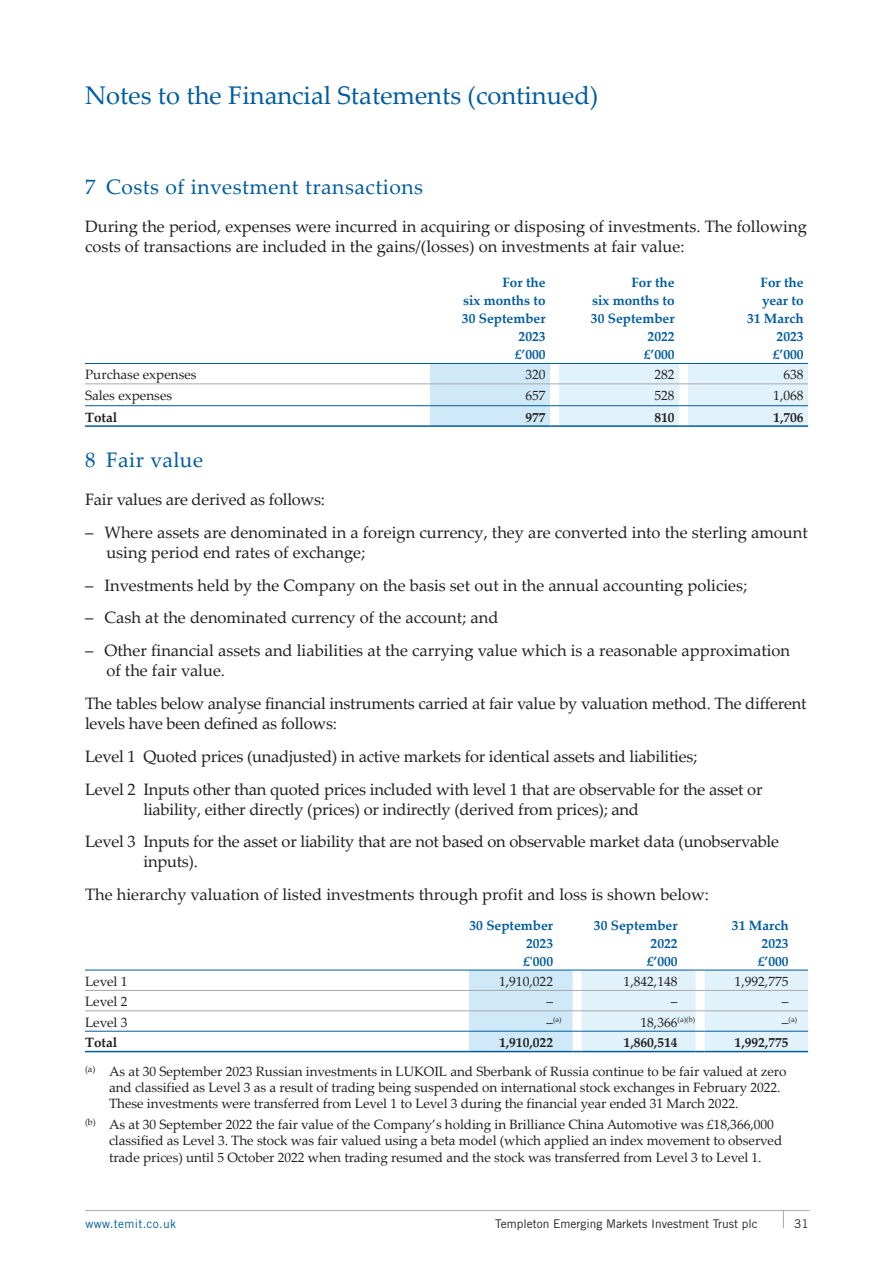
<style>
.page{position:relative;width:893px;height:1263px;background:#fff}
.page>*{position:absolute;margin:0;border:0;box-sizing:border-box;transform-origin:0 0}
.t1{font:25.5px "Palatino Linotype";color:#015ca0}
.t2{font:21px "Palatino Linotype";letter-spacing:.025em;color:#015ca0}
.t3{font:16.5px/19.8px "Palatino Linotype";color:#231f20}
.t4{font:13.5px/16.2px "Palatino Linotype";letter-spacing:-.005em;color:#231f20}
.t5{font:700 13.5px/18px "Palatino Linotype";color:#015ca0;text-align:right}
.t6{font:700 13.5px "Palatino Linotype";color:#231f20}
.t7{font:12px "Trade Gothic LT Std";color:#231f20}
.t8{font:12px "Trade Gothic LT Std";letter-spacing:.025em;color:#015ca0}
.t9{font:7.35px "Palatino Linotype";color:#231f20}
.s1{font-size:13.5px}
.s2{font-weight:700}
</style>
<div class="page">
<hr style="left:85px;top:383px;width:345px;height:1px;background:#a8a9ad">
<hr style="left:85px;top:425px;width:345px;height:2px;background:#015ca0">
<hr style="left:85px;top:405px;width:345px;height:1px;background:#015ca0">
<hr style="left:85px;top:363px;width:345px;height:1px;background:#015ca0">
<svg style="left:430px;top:363px;width:378px;height:64px;background:#d0e7f4"></svg>
<hr style="left:688px;top:363px;width:120px;height:1px;background:#015ca0">
<hr style="left:85px;top:1051px;width:384px;height:1px;background:#015ca0">
<hr style="left:85px;top:1031px;width:384px;height:1px;background:#015ca0">
<hr style="left:85px;top:970px;width:384px;height:1px;background:#015ca0">
<hr style="left:85px;top:990px;width:384px;height:1px;background:#a8a9ad">
<hr style="left:85px;top:1010px;width:384px;height:1px;background:#a8a9ad">
<svg style="left:469px;top:970px;width:339px;height:82px;background:#d4e9f5"></svg>
<hr style="left:705px;top:1010px;width:103px;height:1px;background:#a8a9ad">
<hr style="left:85px;top:1210px;width:725px;height:1px;background:#a8a9ad">
<svg style="left:783px;top:1211px;width:1px;height:17px"></svg>
<h1 class="t1" style="left:85px;top:77px;width:515px">Notes to the Financial Statements (continued)</h1>
<p class="t2" style="left:85px;top:172px;width:339px">7 Costs of investment transactions</p>
<p class="t3" style="left:85px;top:216px;width:723px">During the period, expenses were incurred in acquiring or disposing of investments. The following costs of transactions are included in the gains/(losses) on investments at fair value:</p>
<p class="t5" style="left:462px;top:273px;width:85px">For the<br>six months to<br>30 September<br>2023<br>£’000</p>
<p class="t5" style="left:591px;top:273px;width:85px">For the<br>six months to<br>30 September<br>2022<br>£’000</p>
<p class="t5" style="left:747px;top:273px;width:58px">For the year to<br>31 March<br>2023 £’000</p>
<p class="t4" style="left:85px;top:366px;width:113px">Purchase expenses</p>
<p class="t4" style="left:525px;top:366px;width:22px">320</p>
<p class="t4" style="left:654px;top:366px;width:22px">282</p>
<p class="t4" style="left:783px;top:366px;width:22px">638</p>
<p class="t4" style="left:85px;top:387px;width:89px">Sales expenses</p>
<p class="t4" style="left:525px;top:387px;width:22px">657</p>
<p class="t4" style="left:654px;top:387px;width:22px">528</p>
<p class="t4" style="left:773px;top:387px;width:32px">1,068</p>
<p class="t6" style="left:85px;top:407px;width:34px">Total</p>
<p class="t6" style="left:525px;top:407px;width:22px">977</p>
<p class="t6" style="left:654px;top:407px;width:22px">810</p>
<p class="t6" style="left:773px;top:407px;width:32px">1,706</p>
<p class="t2" style="left:85px;top:445px;width:120px">8 Fair value</p>
<p class="t3" style="left:85px;top:489px;width:241px">Fair values are derived as follows:</p>
<p class="t3" style="left:106px;top:522px;width:703px;text-indent:-21px">– Where assets are denominated in a foreign currency, they are converted into the sterling amount using period end rates of exchange;</p>
<p class="t3" style="left:85px;top:575px;width:664px">– Investments held by the Company on the basis set out in the annual accounting policies;</p>
<p class="t3" style="left:85px;top:607px;width:415px">– Cash at the denominated currency of the account; and</p>
<p class="t3" style="left:106px;top:640px;width:685px;text-indent:-21px">– Other financial assets and liabilities at the carrying value which is a reasonable approximation of the fair value.</p>
<p class="t3" style="left:85px;top:693px;width:723px">The tables below analyse financial instruments carried at fair value by valuation method. The different levels have been defined as follows:</p>
<p class="t3" style="left:85px;top:740px;width:679px;line-height:32.5px">Level 1 Quoted prices (unadjusted) in active markets for identical assets and liabilities;<br>Level 2 Inputs other than quoted prices included with level 1 that are observable for the asset or</p>
<p class="t3" style="left:85px;top:792px;width:695px;line-height:32.5px;text-indent:58px">liability, either directly (prices) or indirectly (derived from prices); and<br>Level 3 Inputs for the asset or liability that are not based on observable market data (unobservable</p>
<p class="t3" style="left:85px;top:844px;width:625px;line-height:33.3px;text-indent:58px">inputs).<br>The hierarchy valuation of listed investments through profit and loss is shown below:</p>
<p class="t5" style="left:523px;top:915px;width:32px;text-align:justify;text-indent:-54px">30 September 2023 £'000</p>
<p class="t5" style="left:647px;top:915px;width:32px;text-align:justify;text-indent:-53px">30 September 2022 £’000</p>
<p class="t5" style="left:758px;top:915px;width:32px;text-align:justify;text-indent:-26px">31 March 2023 £’000</p>
<p class="t4" style="left:85px;top:973px;width:44px">Level 1</p>
<p class="t4" style="left:499px;top:973px;width:55px">1,910,022</p>
<p class="t4" style="left:624px;top:973px;width:55px">1,842,148</p>
<p class="t4" style="left:735px;top:973px;width:55px">1,992,775</p>
<p class="t4" style="left:85px;top:993px;width:44px">Level 2</p>
<p class="t4" style="left:546px;top:993px;width:8px">–</p>
<p class="t4" style="left:671px;top:993px;width:8px">–</p>
<p class="t4" style="left:782px;top:993px;width:8px">–</p>
<p class="t4" style="left:85px;top:1013px;width:44px">Level 3</p>
<p class="t9" style="left:546px;top:1014px;width:17px"><span class="s1">–</span>(a)</p>
<p class="t4" style="left:640px;top:1013px;width:56px">18,366<sup>(a)(b)</sup></p>
<p class="t9" style="left:782px;top:1014px;width:17px"><span class="s1">–</span>(a)</p>
<p class="t6" style="left:85px;top:1033px;width:34px">Total</p>
<p class="t6" style="left:499px;top:1033px;width:55px">1,910,022</p>
<p class="t6" style="left:624px;top:1033px;width:55px">1,860,514</p>
<p class="t4" style="left:85px;top:1027px;width:705px;line-height:29px;text-align:right"><span class="s2">1,992,775<br></span><sup>(a)</sup> As at 30 September 2023 Russian investments in LUKOIL and Sberbank of Russia continue to be fair valued at zero</p>
<p class="t4" style="left:109px;top:1079px;width:673px">and classified as Level 3 as a result of trading being suspended on international stock exchanges in February 2022.<br>These investments were transferred from Level 1 to Level 3 during the financial year ended 31 March 2022.</p>
<p class="t4" style="left:109px;top:1116px;width:675px;text-indent:-24px"><sup>(b)</sup> As at 30 September 2022 the fair value of the Company’s holding in Brilliance China Automotive was £18,366,000 classified as Level 3. The stock was fair valued using a beta model (which applied an index movement to observed trade prices) until 5 October 2022 when trading resumed and the stock was transferred from Level 3 to Level 1.</p>
<p class="t8" style="left:86px;top:1217px;width:92px">www.temit.co.uk</p>
<p class="t7" style="left:495px;top:1217px;width:264px">Templeton Emerging Markets Investment Trust plc</p>
<p class="t7" style="left:794px;top:1217px;width:16px">31</p>
</div>
